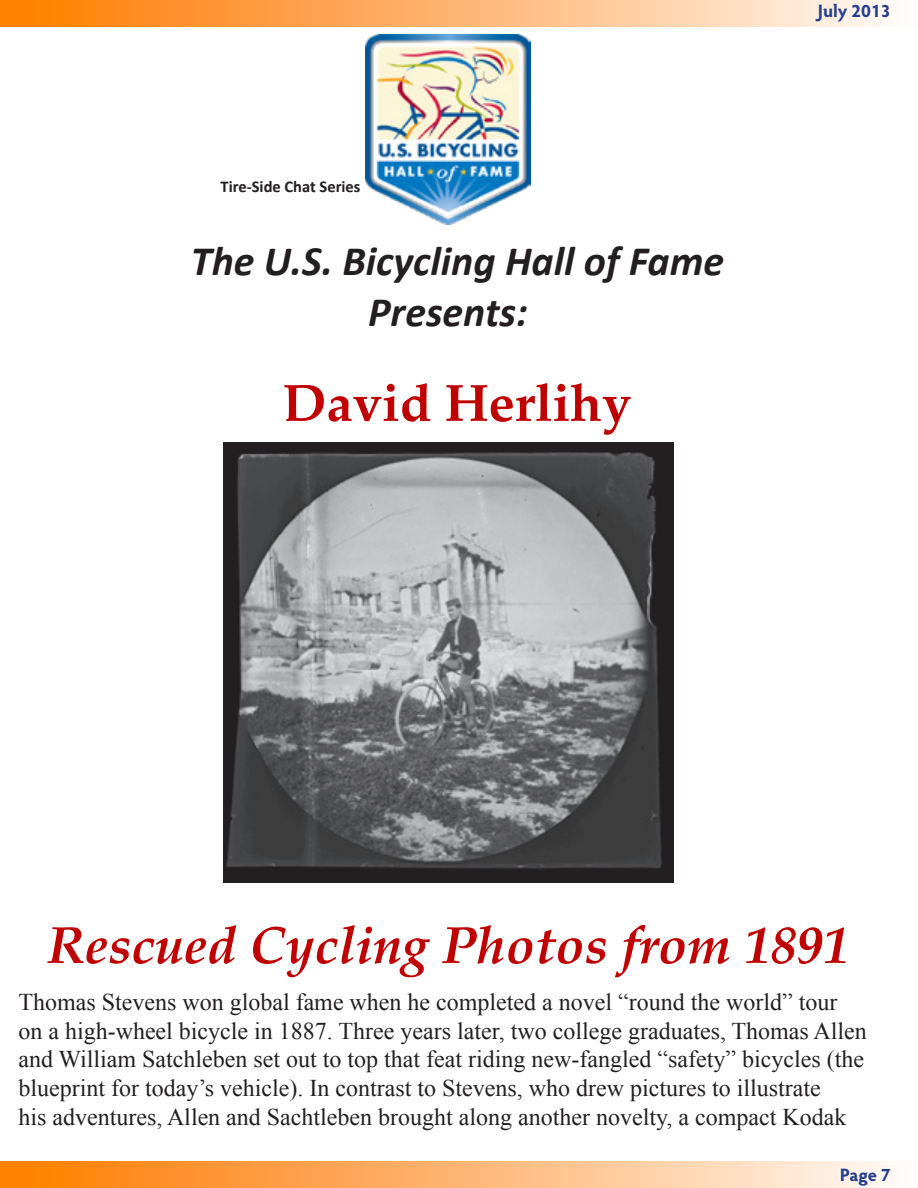
<style>
.page{position:relative;width:918px;height:1188px;background:#fff}
.page>*{position:absolute;margin:0;border:0;box-sizing:border-box;transform-origin:0 0}
.Body_Text{font:italic 700 52.5px "Palatino";color:#c00000}
.Body_Text-2{font:700 52.5px "Palatino";color:#c00000}
.Body_Text-3{font:italic 700 42px "Calibri";color:#231f20}
.t1{font:24px/28.8px "Times New Roman";color:#231f20}
.t2{font:700 18px "Hypatia Sans Pro";color:#253f8e}
.t3{font:700 16.5px "Calibri";color:#231f20}
</style>
<div class="page">
<img style="left:366px;top:35px;width:165px;height:190px">
<img style="left:223px;top:443px;width:450px;height:439px">
<div style="left:0;top:0;width:918px;height:27px;background:linear-gradient(to right,#ff7900,#fff8f6)"></div>
<div style="left:0;top:1161px;width:918px;height:27px;background:linear-gradient(to right,#ff7900,#fff8f6)"></div>
<p class="t3" style="left:221px;top:176px;width:141px">Tire-Side Chat Series</p>
<p class="Body_Text-3" style="left:191px;top:235px;width:535px">The U.S. Bicycling Hall of Fame</p>
<p class="Body_Text-3" style="left:368px;top:285px;width:161px">Presents:</p>
<p class="Body_Text-2" style="left:283px;top:358px;width:350px">David Herlihy</p>
<p class="t2" style="left:818px;top:-2px;width:74px">July 2013</p>
<p class="Body_Text" style="left:47px;top:902px;width:804px">Rescued Cycling Photos from 1891</p>
<p class="t1" style="left:18px;top:987px;width:850px">Thomas Stevens won global fame when he completed a novel “round the world” tour on a high-wheel bicycle in 1887. Three years later, two college graduates, Thomas Allen and William Satchleben set out to top that feat riding new-fangled “safety” bicycles (the blueprint for today’s vehicle). In contrast to Stevens, who drew pictures to illustrate<br>his adventures, Allen and Sachtleben brought along another novelty, a compact Kodak</p>
<p class="t2" style="left:840px;top:1162px;width:52px">Page 7</p>
</div>
